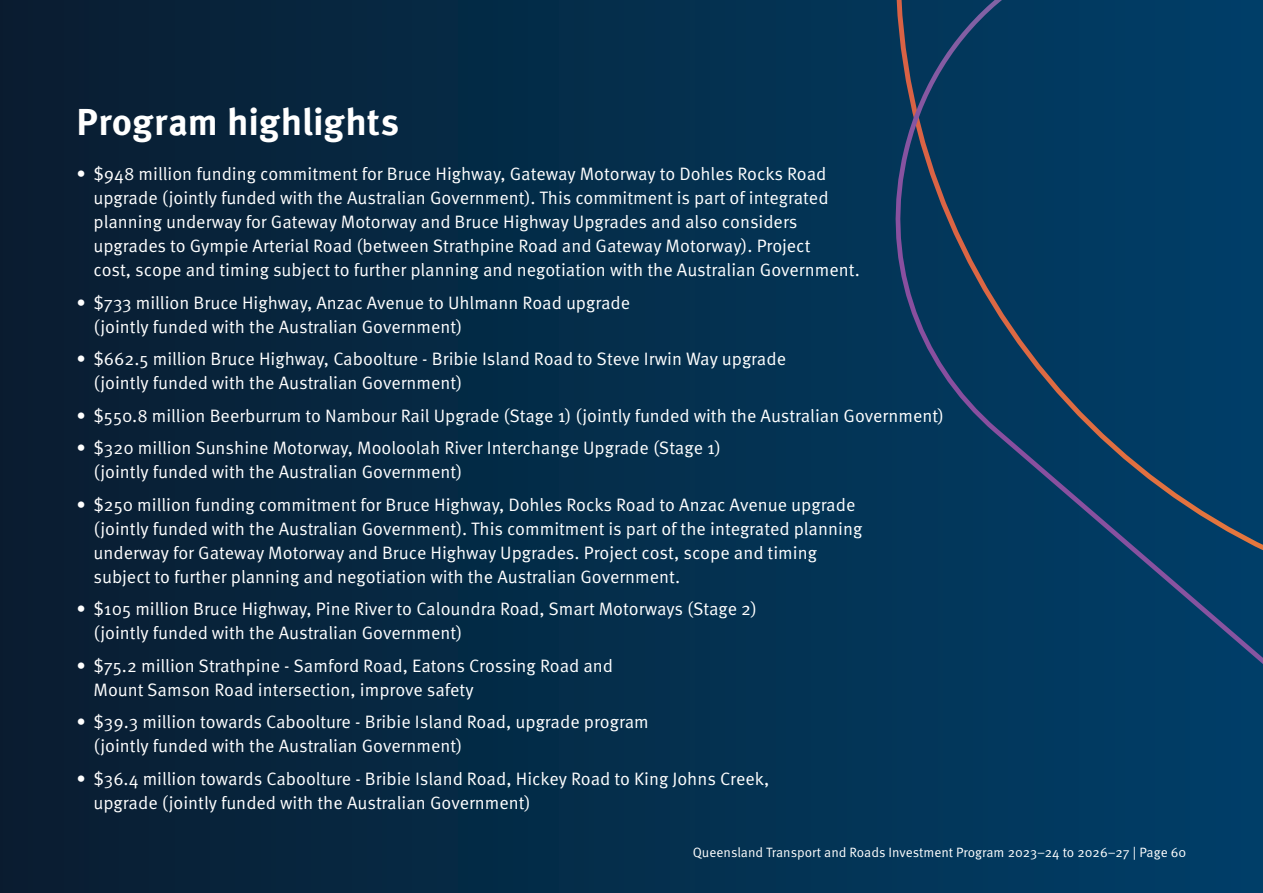
<style>
.page{position:relative;width:1263px;height:893px;background:#fff}
.page>*{position:absolute;margin:0;border:0;box-sizing:border-box;transform-origin:0 0}
.Heading_2{font:700 37.5px "Meta Pro";color:#fff}
.t1{font:18px/24px "Meta Pro Norm";color:#fff}
.t2{font:13.5px "Meta Pro Norm";color:#fff}
</style>
<div class="page">
<div style="left:0;top:0;width:1263px;height:893px;background:linear-gradient(to right,#091d30,#003f69)"></div>
<div style="left:878px;top:0;width:385px;height:837px;background:#013960"></div>
<p class="Heading_2" style="left:77px;top:93px;width:324px">Program highlights</p>
<p class="t1" style="left:94px;top:161px;width:768px;text-indent:-17px">• $948 million funding commitment for Bruce Highway, Gateway Motorway to Dohles Rocks Road upgrade (jointly funded with the Australian Government). This commitment is part of integrated planning underway for Gateway Motorway and Bruce Highway Upgrades and also considers upgrades to Gympie Arterial Road (between Strathpine Road and Gateway Motorway). Project<br>cost, scope and timing subject to further planning and negotiation with the Australian Government.</p>
<p class="t1" style="left:94px;top:289px;width:538px;text-indent:-17px">• $733 million Bruce Highway, Anzac Avenue to Uhlmann Road upgrade (jointly funded with the Australian Government)</p>
<p class="t1" style="left:94px;top:346px;width:694px;text-indent:-17px">• $662.5 million Bruce Highway, Caboolture - Bribie Island Road to Steve Irwin Way upgrade (jointly funded with the Australian Government)</p>
<p class="t1" style="left:77px;top:402px;width:869px">• $550.8 million Beerburrum to Nambour Rail Upgrade (Stage 1) (jointly funded with the Australian Government)</p>
<p class="t1" style="left:94px;top:435px;width:629px;text-indent:-17px">• $320 million Sunshine Motorway, Mooloolah River Interchange Upgrade (Stage 1) (jointly funded with the Australian Government)</p>
<p class="t1" style="left:94px;top:491px;width:770px;text-indent:-17px">• $250 million funding commitment for Bruce Highway, Dohles Rocks Road to Anzac Avenue upgrade (jointly funded with the Australian Government). This commitment is part of the integrated planning underway for Gateway Motorway and Bruce Highway Upgrades. Project cost, scope and timing subject to further planning and negotiation with the Australian Government.</p>
<p class="t1" style="left:94px;top:596px;width:665px;text-indent:-17px">• $105 million Bruce Highway, Pine River to Caloundra Road, Smart Motorways (Stage 2) (jointly funded with the Australian Government)</p>
<p class="t1" style="left:94px;top:652px;width:521px;text-indent:-17px">• $75.2 million Strathpine - Samford Road, Eatons Crossing Road and<br>Mount Samson Road intersection, improve safety</p>
<p class="t1" style="left:94px;top:709px;width:557px;text-indent:-17px">• $39.3 million towards Caboolture - Bribie Island Road, upgrade program (jointly funded with the Australian Government)</p>
<p class="t1" style="left:94px;top:765px;width:677px;text-indent:-17px">• $36.4 million towards Caboolture - Bribie Island Road, Hickey Road to King Johns Creek, upgrade (jointly funded with the Australian Government)</p>
<p class="t2" style="left:693px;top:842px;width:495px">Queensland Transport and Roads Investment Program 2023–24 to 2026–27 | Page 60</p>
</div>
